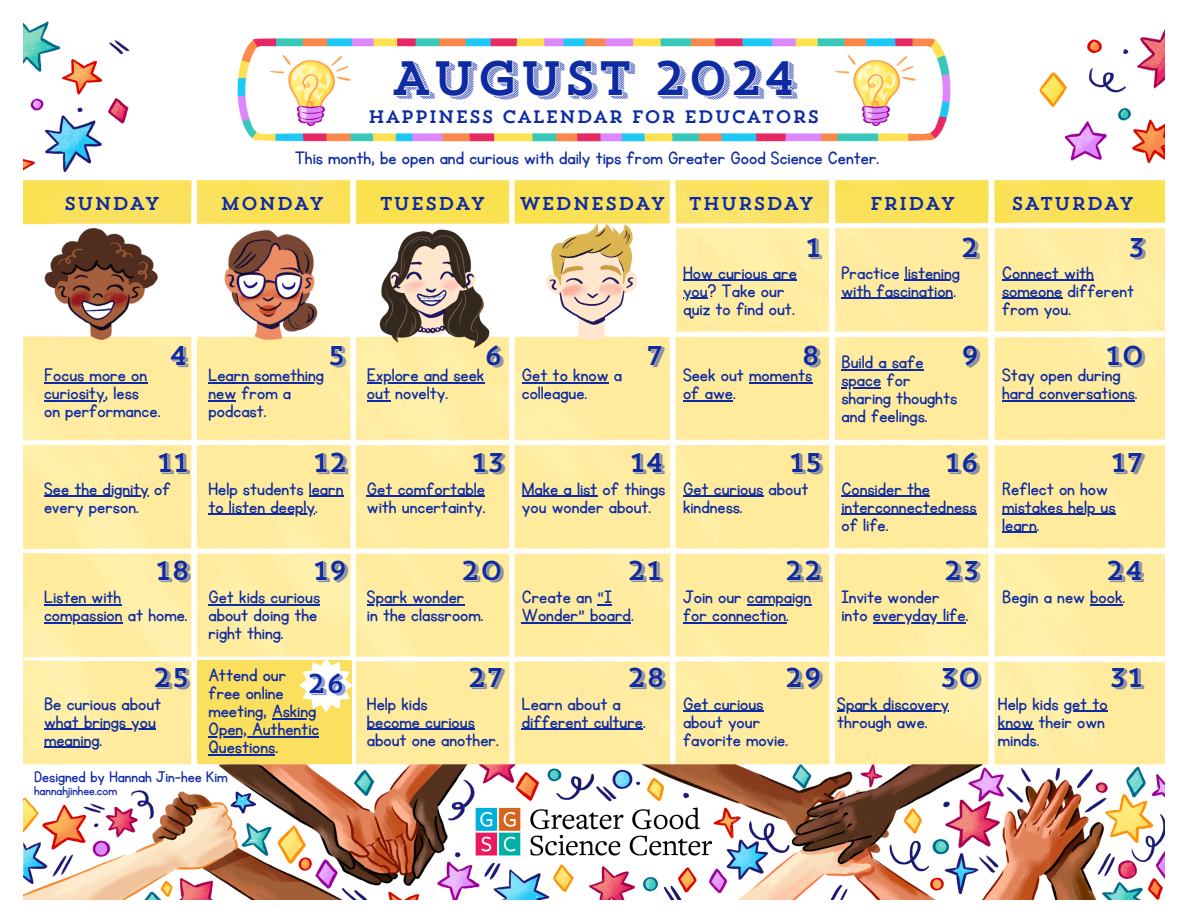
<style>
.page{position:relative;width:1188px;height:918px;background:#fff}
.page>*{position:absolute;margin:0;border:0;box-sizing:border-box;transform-origin:0 0}
.t1{font:48px "Trend Slab Four";color:#0f2ba3}
.t2{font:27px "Trend Slab Four";color:#0f2ba3}
.t3{font:21px/18px "KG Primary Penmanship";color:#0f2ba3}
.t4{font:18.6px "Trend Slab One";color:#0f2ba3}
.t5{font:18px "Trend Slab One";color:#0f2ba3}
.t6{font:18px "KG Primary Penmanship";color:#0f2ba3}
.t7{font:15px "KG Primary Penmanship";color:#0f2ba3}
</style>
<div class="page">
<img style="left:24px;top:21px;width:1140px;height:878px">
<div style="left:197px;top:661px;width:154px;height:103px;background:#fbdf5e"></div>
<hr style="left:272px;top:718px;width:44px;height:1px;background:#0f2ba3">
<hr style="left:208px;top:736px;width:111px;height:1px;background:#0f2ba3">
<hr style="left:208px;top:754px;width:67px;height:1px;background:#0f2ba3">
<svg style="left:299px;top:658px;width:54px;height:54px"></svg>
<hr style="left:44px;top:729px;width:112px;height:1px;background:#0f2ba3">
<hr style="left:44px;top:747px;width:56px;height:1px;background:#0f2ba3">
<hr style="left:367px;top:729px;width:108px;height:1px;background:#0f2ba3">
<hr style="left:522px;top:729px;width:121px;height:1px;background:#0f2ba3">
<hr style="left:683px;top:711px;width:80px;height:1px;background:#0f2ba3">
<hr style="left:837px;top:711px;width:112px;height:1px;background:#0f2ba3">
<hr style="left:1064px;top:711px;width:44px;height:1px;background:#0f2ba3">
<hr style="left:998px;top:729px;width:35px;height:1px;background:#0f2ba3">
<hr style="left:367px;top:604px;width:97px;height:1px;background:#0f2ba3">
<hr style="left:44px;top:604px;width:77px;height:1px;background:#0f2ba3">
<hr style="left:44px;top:622px;width:79px;height:1px;background:#0f2ba3">
<hr style="left:208px;top:604px;width:112px;height:1px;background:#0f2ba3">
<svg style="left:597px;top:604px;width:15px;height:1px"></svg>
<hr style="left:522px;top:622px;width:109px;height:1px;background:#0f2ba3">
<hr style="left:747px;top:604px;width:64px;height:1px;background:#0f2ba3">
<hr style="left:683px;top:622px;width:103px;height:1px;background:#0f2ba3">
<hr style="left:873px;top:622px;width:93px;height:1px;background:#0f2ba3">
<hr style="left:1090px;top:604px;width:33px;height:1px;background:#0f2ba3">
<hr style="left:44px;top:496px;width:105px;height:1px;background:#0f2ba3">
<hr style="left:309px;top:496px;width:34px;height:1px;background:#0f2ba3">
<hr style="left:208px;top:514px;width:107px;height:1px;background:#0f2ba3">
<hr style="left:367px;top:496px;width:118px;height:1px;background:#0f2ba3">
<hr style="left:522px;top:496px;width:75px;height:1px;background:#0f2ba3">
<hr style="left:683px;top:496px;width:80px;height:1px;background:#0f2ba3">
<hr style="left:841px;top:496px;width:89px;height:1px;background:#0f2ba3">
<hr style="left:841px;top:514px;width:136px;height:1px;background:#0f2ba3">
<hr style="left:1002px;top:514px;width:114px;height:1px;background:#0f2ba3">
<hr style="left:1002px;top:532px;width:35px;height:1px;background:#0f2ba3">
<hr style="left:44px;top:382px;width:103px;height:2px;background:#0f2ba3">
<hr style="left:44px;top:400px;width:61px;height:2px;background:#0f2ba3">
<hr style="left:208px;top:382px;width:116px;height:2px;background:#0f2ba3">
<hr style="left:208px;top:400px;width:28px;height:2px;background:#0f2ba3">
<hr style="left:367px;top:382px;width:117px;height:2px;background:#0f2ba3">
<hr style="left:367px;top:400px;width:23px;height:2px;background:#0f2ba3">
<hr style="left:522px;top:382px;width:86px;height:2px;background:#0f2ba3">
<hr style="left:749px;top:382px;width:63px;height:2px;background:#0f2ba3">
<hr style="left:683px;top:400px;width:50px;height:2px;background:#0f2ba3">
<hr style="left:841px;top:369px;width:83px;height:2px;background:#0f2ba3">
<hr style="left:841px;top:387px;width:40px;height:2px;background:#0f2ba3">
<hr style="left:1002px;top:400px;width:133px;height:2px;background:#0f2ba3">
<hr style="left:683px;top:280px;width:114px;height:1px;background:#0f2ba3">
<svg style="left:683px;top:298px;width:25px;height:1px"></svg>
<hr style="left:905px;top:280px;width:55px;height:1px;background:#0f2ba3">
<hr style="left:841px;top:298px;width:112px;height:1px;background:#0f2ba3">
<hr style="left:1002px;top:280px;width:92px;height:1px;background:#0f2ba3">
<hr style="left:1002px;top:298px;width:60px;height:1px;background:#0f2ba3">
<h1 class="t1" style="left:391px;top:59px;width:407px">AUGUST 2024</h1>
<p class="t5" style="left:368px;top:110px;width:454px">HAPPINESS CALENDAR FOR EDUCATORS</p>
<p class="t3" style="left:295px;top:150px;width:586px">This month, be open and curious with daily tips from Greater Good Science Center.</p>
<p class="t4" style="left:64px;top:196px;width:97px">SUNDAY</p>
<p class="t4" style="left:220px;top:196px;width:105px">MONDAY</p>
<p class="t4" style="left:379px;top:196px;width:107px">TUESDAY</p>
<p class="t4" style="left:520px;top:196px;width:296px">WEDNESDAY THURSDAY</p>
<p class="t4" style="left:870px;top:196px;width:87px">FRIDAY</p>
<p class="t4" style="left:1011px;top:196px;width:124px">SATURDAY</p>
<h2 class="t2" style="left:805px;top:236px;width:17px">1</h2>
<p class="t2" style="left:961px;top:236px;width:21px">2</p>
<p class="t2" style="left:1128px;top:236px;width:19px">3</p>
<h2 class="t3" style="left:683px;top:264px;width:115px">How curious are</h2>
<p class="t3" style="left:683px;top:282px;width:113px">you? Take our quiz to find out.</p>
<p class="t3" style="left:841px;top:264px;width:120px">Practice listening with fascination.</p>
<p class="t3" style="left:1002px;top:264px;width:134px">Connect with someone different from you.</p>
<h2 class="t3" style="left:44px;top:367px;width:105px">Focus more on</h2>
<p class="t3" style="left:44px;top:385px;width:118px">curiosity, less<br>on performance.</p>
<h2 class="t2" style="left:169px;top:345px;width:21px">4</h2>
<h2 class="t2" style="left:328px;top:345px;width:20px">5</h2>
<p class="t3" style="left:208px;top:367px;width:117px">Learn something new from a podcast.</p>
<h2 class="t2" style="left:484px;top:345px;width:20px">6</h2>
<p class="t3" style="left:367px;top:367px;width:119px">Explore and seek out novelty.</p>
<p class="t3" style="left:522px;top:367px;width:102px">Get to know a colleague.</p>
<h2 class="t2" style="left:646px;top:345px;width:18px">7</h2>
<p class="t2" style="left:961px;top:345px;width:20px">9</p>
<h2 class="t2" style="left:801px;top:345px;width:21px">8</h2>
<p class="t3" style="left:841px;top:354px;width:84px">Build a safe</p>
<h2 class="t3" style="left:841px;top:372px;width:117px">space for sharing thoughts and feelings.</h2>
<p class="t3" style="left:683px;top:367px;width:131px">Seek out moments of awe.</p>
<p class="t2" style="left:1105px;top:345px;width:41px">10</p>
<h2 class="t3" style="left:1002px;top:367px;width:137px">Stay open during hard conversations.</h2>
<p class="t2" style="left:157px;top:451px;width:33px">11</p>
<h2 class="t2" style="left:313px;top:451px;width:36px">12</h2>
<h2 class="t2" style="left:471px;top:451px;width:35px">13</h2>
<h2 class="t2" style="left:630px;top:451px;width:36px">14</h2>
<h2 class="t2" style="left:789px;top:451px;width:35px">15</h2>
<h2 class="t2" style="left:945px;top:451px;width:36px">16</h2>
<p class="t2" style="left:1110px;top:451px;width:34px">17</p>
<h2 class="t3" style="left:44px;top:480px;width:128px">See the dignity of every person.</h2>
<h2 class="t3" style="left:208px;top:480px;width:136px">Help students learn</h2>
<p class="t3" style="left:208px;top:498px;width:111px">to listen deeply.</p>
<p class="t3" style="left:367px;top:480px;width:120px">Get comfortable with uncertainty.</p>
<p class="t3" style="left:522px;top:480px;width:145px">Make a list of things you wonder about.</p>
<p class="t3" style="left:683px;top:480px;width:127px">Get curious about kindness.</p>
<p class="t3" style="left:841px;top:480px;width:137px">Consider the interconnectedness of life.</p>
<p class="t3" style="left:1002px;top:480px;width:107px">Reflect on how</p>
<h2 class="t3" style="left:1002px;top:498px;width:115px">mistakes help us learn.</h2>
<h2 class="t2" style="left:155px;top:560px;width:37px">18</h2>
<p class="t2" style="left:313px;top:560px;width:36px">19</p>
<p class="t2" style="left:461px;top:560px;width:44px">20</p>
<p class="t2" style="left:627px;top:560px;width:36px">21</p>
<h2 class="t2" style="left:785px;top:560px;width:40px">22</h2>
<p class="t2" style="left:944px;top:560px;width:38px">23</p>
<p class="t2" style="left:1106px;top:560px;width:40px">24</p>
<p class="t3" style="left:44px;top:589px;width:79px">Listen with</p>
<h2 class="t3" style="left:44px;top:607px;width:145px">compassion at home.</h2>
<p class="t3" style="left:208px;top:589px;width:113px">Get kids curious about doing the right thing.</p>
<p class="t3" style="left:367px;top:589px;width:118px">Spark wonder<br>in the classroom.</p>
<h2 class="t3" style="left:522px;top:589px;width:113px">Create an “I<br>Wonder” board.</h2>
<h2 class="t3" style="left:683px;top:589px;width:130px">Join our campaign</h2>
<p class="t3" style="left:683px;top:607px;width:107px">for connection.</p>
<p class="t3" style="left:841px;top:589px;width:128px">Invite wonder into everyday life.</p>
<h2 class="t3" style="left:1002px;top:589px;width:124px">Begin a new book.</h2>
<p class="t2" style="left:153px;top:666px;width:39px">25</p>
<h3 class="t3" style="left:44px;top:695px;width:119px">Be curious about</h3>
<h3 class="t3" style="left:44px;top:713px;width:113px">what brings you</h3>
<h3 class="t3" style="left:44px;top:731px;width:60px">meaning.</h3>
<h3 class="t3" style="left:208px;top:667px;width:109px">Attend our free online meeting, Asking</h3>
<h3 class="t3" style="left:208px;top:721px;width:112px">Open, Authentic<br>Questions.</h3>
<h3 class="t2" style="left:307px;top:673px;width:39px">26</h3>
<p class="t2" style="left:467px;top:666px;width:37px">27</p>
<h2 class="t3" style="left:367px;top:695px;width:133px">Help kids<br>become curious about one another.</h2>
<p class="t2" style="left:627px;top:666px;width:40px">28</p>
<h2 class="t3" style="left:522px;top:695px;width:125px">Learn about a different culture.</h2>
<p class="t2" style="left:785px;top:666px;width:39px">29</p>
<h2 class="t3" style="left:683px;top:695px;width:106px">Get curious about your favorite movie.</h2>
<p class="t2" style="left:940px;top:666px;width:43px">30</p>
<h2 class="t3" style="left:837px;top:695px;width:113px">Spark discovery through awe.</h2>
<h2 class="t2" style="left:1109px;top:666px;width:35px">31</h2>
<p class="t3" style="left:998px;top:695px;width:111px">Help kids get to</p>
<h2 class="t3" style="left:998px;top:713px;width:109px">know their own minds.</h2>
<h1 class="t6" style="left:34px;top:768px;width:195px">Designed by Hannah Jin-hee Kim</h1>
<h2 class="t7" style="left:34px;top:784px;width:85px">hannahjinhee.com</h2>
</div>
